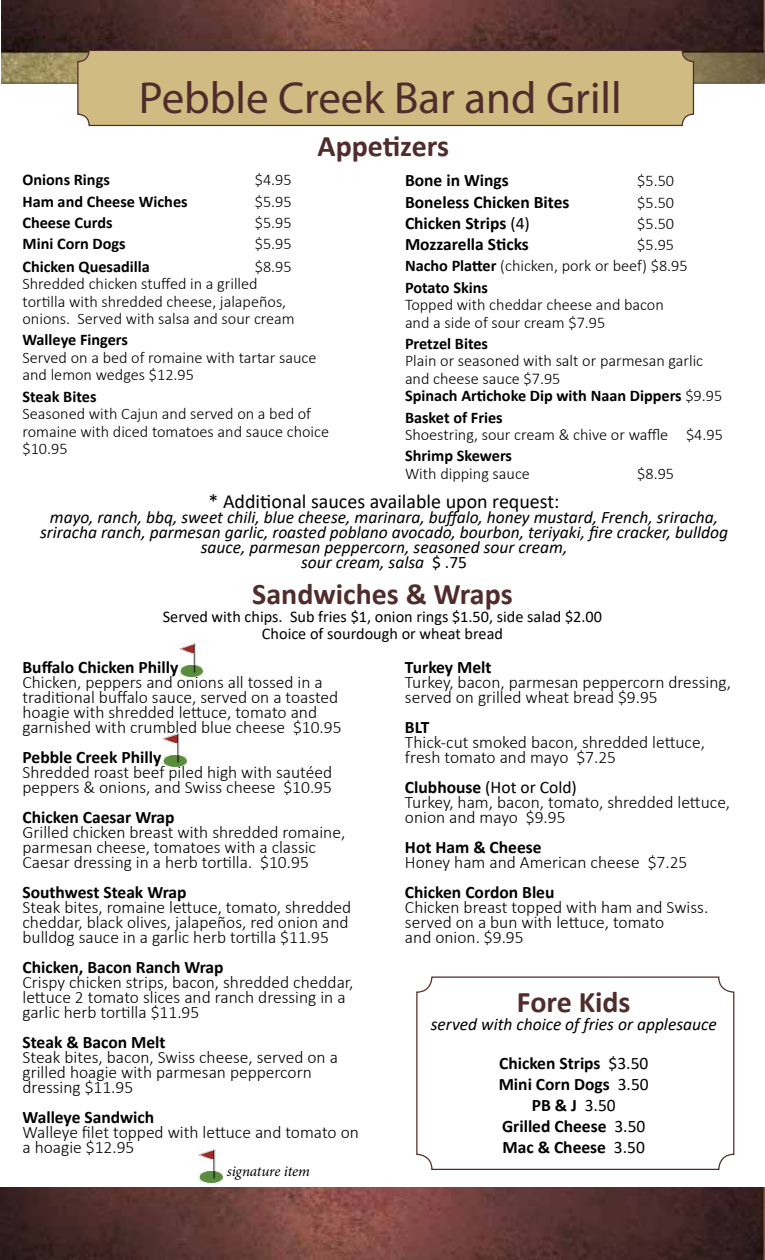
<style>
.page{position:relative;width:765px;height:1260px;background:#fff}
.page>*{position:absolute;margin:0;border:0;box-sizing:border-box;transform-origin:0 0}
.t1{font:45px "Myriad Pro";color:#502c2c}
.t2{font:700 30px "Calibri";color:#502c2c}
.t3{font:20px "Calibri";color:#000}
.t4{font:300 17.5px/15px "Calibri";color:#000}
.t5{font:700 17.5px/21px "Calibri";color:#000;text-align:center}
.t6{font:italic 17.5px/15px "Calibri";color:#000;text-align:center}
.t7{font:300 16.25px/17.5px "Calibri";color:#000}
.t8{font:700 16.25px "Calibri";color:#000}
.t9{font:16.25px/17.5px "Calibri";color:#000;text-align:center}
.t10{font:italic 15px "Minion Pro";letter-spacing:-.01em;color:#000}
.s1{font-weight:400}
.s2{font-weight:700}
.s3{font-style:normal}
</style>
<div class="page">
<img style="left:1px;top:0;width:763px;height:84px">
<img style="left:1px;top:1187px;width:763px;height:73px">
<div style="left:78px;top:50px;width:615px;height:75px;background:#d0bb82;border-radius:11px"></div>
<div style="left:77px;top:50px;width:617px;height:76px;border:1px solid #502c2c;border-radius:11px"></div>
<img style="left:179px;top:643px;width:24px;height:33px">
<img style="left:163px;top:733px;width:23px;height:33px">
<img style="left:199px;top:1149px;width:23px;height:33px">
<div style="left:416px;top:976px;width:318px;height:194px;border:1px solid #502c2c;border-radius:15px"></div>
<h1 class="t1" style="left:139px;top:70px;width:484px">Pebble Creek Bar and Grill</h1>
<h2 class="t2" style="left:318px;top:125px;width:133px">Appetizers</h2>
<p class="t5" style="left:405px;top:170px;width:105px">Bone in Wings</p>
<p class="t7" style="left:637px;top:172px;width:38px">$5.50</p>
<p class="t5" style="left:405px;top:191px;width:166px">Boneless Chicken Bites</p>
<p class="t7" style="left:637px;top:193px;width:38px">$5.50</p>
<p class="t5" style="left:405px;top:212px;width:126px">Chicken Strips <span class="s1">(4)</span></p>
<p class="t7" style="left:637px;top:215px;width:38px">$5.50</p>
<p class="t5" style="left:405px;top:234px;width:125px">Mozzarella Sticks</p>
<p class="t8" style="left:22px;top:168px;width:89px">Onions Rings</p>
<p class="t7" style="left:255px;top:171px;width:38px">$4.95</p>
<p class="t8" style="left:23px;top:190px;width:167px">Ham and Cheese Wiches</p>
<p class="t7" style="left:255px;top:192px;width:38px">$5.95</p>
<p class="t8" style="left:23px;top:211px;width:92px">Cheese Curds</p>
<p class="t7" style="left:255px;top:214px;width:38px">$5.95</p>
<p class="t8" style="left:23px;top:232px;width:105px">Mini Corn Dogs</p>
<p class="t7" style="left:255px;top:235px;width:38px">$5.95</p>
<p class="t8" style="left:23px;top:255px;width:129px">Chicken Quesadilla</p>
<p class="t7" style="left:405px;top:234px;width:284px;line-height:21.2px;text-indent:232px">$5.95<br><span class="s2">Nacho Platter</span> (chicken, pork or beef) $8.95<br><span class="s2">Potato Skins</span></p>
<p class="t7" style="left:405px;top:296px;width:260px">Topped with cheddar cheese and bacon and a side of sour cream $7.95</p>
<p class="t8" style="left:405px;top:332px;width:85px">Pretzel Bites</p>
<p class="t7" style="left:405px;top:352px;width:319px">Plain or seasoned with salt or parmesan garlic and cheese sauce $7.95<br><span class="s2">Spinach Artichoke Dip with Naan Dippers</span> $9.95</p>
<p class="t8" style="left:405px;top:406px;width:99px">Basket of Fries</p>
<p class="t7" style="left:405px;top:426px;width:319px">Shoestring, sour cream &amp; chive or waffle $4.95</p>
<p class="t8" style="left:405px;top:444px;width:109px">Shrimp Skewers</p>
<p class="t7" style="left:405px;top:465px;width:126px">With dipping sauce</p>
<p class="t7" style="left:637px;top:465px;width:38px">$8.95</p>
<p class="t7" style="left:22px;top:257px;width:274px;text-indent:232px">$8.95<br>Shredded chicken stuffed in a grilled tortilla with shredded cheese, jalapeños, onions. Served with salsa and sour cream</p>
<p class="t8" style="left:22px;top:329px;width:107px">Walleye Fingers</p>
<p class="t7" style="left:22px;top:349px;width:295px">Served on a bed of romaine with tartar sauce and lemon wedges $12.95</p>
<p class="t8" style="left:22px;top:385px;width:75px">Steak Bites</p>
<p class="t7" style="left:22px;top:405px;width:308px">Seasoned with Cajun and served on a bed of romaine with diced tomatoes and sauce choice $10.95</p>
<p class="t3" style="left:209px;top:488px;width:352px">* Additional sauces available upon request:</p>
<p class="t6" style="left:40px;top:509px;width:689px">mayo, ranch, bbq, sweet chili, blue cheese, marinara, buffalo, honey mustard, French, sriracha, sriracha ranch, parmesan garlic, roasted poblano avocado, bourbon, teriyaki, fire cracker, bulldog sauce, parmesan peppercorn, seasoned sour cream,<br>sour cream, salsa <span class="s3">$ .75</span></p>
<h2 class="t2" style="left:252px;top:573px;width:262px">Sandwiches &amp; Wraps</h2>
<p class="t9" style="left:163px;top:607px;width:441px">Served with chips. Sub fries $1, onion rings $1.50, side salad $2.00<br>Choice of sourdough or wheat bread</p>
<p class="t5" style="left:22px;top:656px;width:157px">Buffalo Chicken Philly</p>
<p class="t4" style="left:22px;top:674px;width:321px">Chicken, peppers and onions all tossed in a traditional buffalo sauce, served on a toasted hoagie with shredded lettuce, tomato and garnished with crumbled blue cheese $10.95</p>
<p class="t5" style="left:22px;top:746px;width:140px">Pebble Creek Philly</p>
<p class="t4" style="left:22px;top:764px;width:311px">Shredded roast beef piled high with sautéed peppers &amp; onions, and Swiss cheese $10.95</p>
<p class="t5" style="left:22px;top:806px;width:154px">Chicken Caesar Wrap</p>
<p class="t4" style="left:22px;top:824px;width:324px">Grilled chicken breast with shredded romaine, parmesan cheese, tomatoes with a classic<br>Caesar dressing in a herb tortilla. $10.95</p>
<p class="t5" style="left:22px;top:881px;width:166px">Southwest Steak Wrap</p>
<p class="t4" style="left:22px;top:899px;width:330px">Steak bites, romaine lettuce, tomato, shredded cheddar, black olives, jalapeños, red onion and bulldog sauce in a garlic herb tortilla $11.95</p>
<p class="t5" style="left:22px;top:956px;width:203px">Chicken, Bacon Ranch Wrap</p>
<p class="t4" style="left:22px;top:974px;width:333px">Crispy chicken strips, bacon, shredded cheddar, lettuce 2 tomato slices and ranch dressing in a garlic herb tortilla $11.95</p>
<p class="t5" style="left:22px;top:1031px;width:145px">Steak &amp; Bacon Melt</p>
<p class="t4" style="left:22px;top:1049px;width:317px">Steak bites, bacon, Swiss cheese, served on a grilled hoagie with parmesan peppercorn dressing $11.95</p>
<p class="t5" style="left:22px;top:1106px;width:133px">Walleye Sandwich</p>
<p class="t4" style="left:22px;top:1124px;width:338px">Walleye filet topped with lettuce and tomato on a hoagie $12.95</p>
<p class="t10" style="left:227px;top:1161px;width:85px">signature item</p>
<p class="t5" style="left:405px;top:656px;width:88px">Turkey Melt</p>
<p class="t4" style="left:405px;top:674px;width:328px">Turkey, bacon, parmesan peppercorn dressing, served on grilled wheat bread $9.95</p>
<p class="t5" style="left:405px;top:716px;width:26px">BLT</p>
<p class="t4" style="left:405px;top:734px;width:302px">Thick-cut smoked bacon, shredded lettuce, fresh tomato and mayo $7.25</p>
<p class="t4" style="left:405px;top:779px;width:327px"><span class="s2">Clubhouse</span> <span class="s1">(Hot or Cold)<br></span>Turkey, ham, bacon, tomato, shredded lettuce, onion and mayo $9.95</p>
<p class="t5" style="left:405px;top:836px;width:138px">Hot Ham &amp; Cheese</p>
<p class="t4" style="left:405px;top:854px;width:284px">Honey ham and American cheese $7.25</p>
<p class="t5" style="left:405px;top:881px;width:151px">Chicken Cordon Bleu</p>
<p class="t4" style="left:405px;top:899px;width:305px">Chicken breast topped with ham and Swiss. served on a bun with lettuce, tomato<br>and onion. $9.95</p>
<h2 class="t2" style="left:517px;top:981px;width:115px">Fore Kids</h2>
<p class="t6" style="left:431px;top:1016px;width:287px">served with choice of fries or applesauce</p>
<p class="t5" style="left:499px;top:1053px;width:152px">Chicken Strips <span class="s1">$3.50<br></span>Mini Corn Dogs <span class="s1">3.50<br></span>PB &amp; J <span class="s1">3.50<br></span>Grilled Cheese <span class="s1">3.50<br></span>Mac &amp; Cheese <span class="s1">3.50</span></p>
</div>
